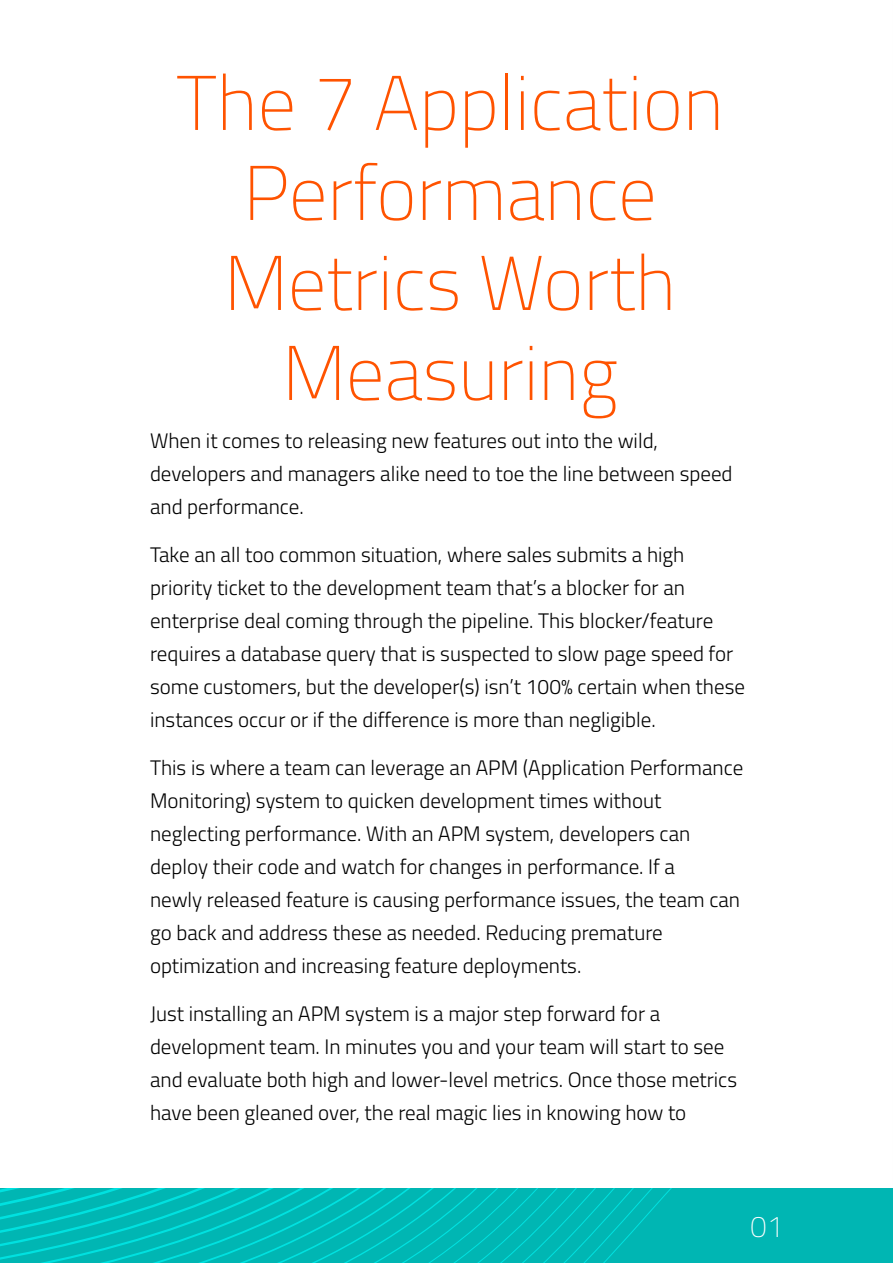
<style>
.page{position:relative;width:893px;height:1263px;background:#fff}
.page>*{position:absolute;margin:0;border:0;box-sizing:border-box;transform-origin:0 0}
.t1{font:100 77.25px/90px "Titillium";color:#ff5300;text-align:center}
.t2{font:100 30px "Titillium";color:#fff}
.t3{font:300 21px/33px "Titillium";color:#000}
</style>
<div class="page">
<svg style="left:0;top:1188px;width:893px;height:75px;background:#00b9b6"></svg>
<h1 class="t1" style="left:176px;top:54px;width:549px">The 7 Application<br>Performance<br>Metrics Worth<br>Measuring</h1>
<p class="t3" style="left:150px;top:423px;width:584px">When it comes to releasing new features out into the wild, developers and managers alike need to toe the line between speed and performance.</p>
<p class="t3" style="left:150px;top:537px;width:596px">Take an all too common situation, where sales submits a high priority ticket to the development team that’s a blocker for an enterprise deal coming through the pipeline. This blocker/feature requires a database query that is suspected to slow page speed for some customers, but the developer(s) isn’t 100% certain when these instances occur or if the difference is more than negligible.</p>
<p class="t3" style="left:150px;top:750px;width:595px">This is where a team can leverage an APM (Application Performance Monitoring) system to quicken development times without neglecting performance. With an APM system, developers can deploy their code and watch for changes in performance. If a<br>newly released feature is causing performance issues, the team can go back and address these as needed. Reducing premature optimization and increasing feature deployments.</p>
<p class="t3" style="left:150px;top:996px;width:589px">Just installing an APM system is a major step forward for a development team. In minutes you and your team will start to see and evaluate both high and lower-level metrics. Once those metrics have been gleaned over, the real magic lies in knowing how to</p>
<h2 class="t2" style="left:750px;top:1205px;width:35px">01</h2>
</div>
